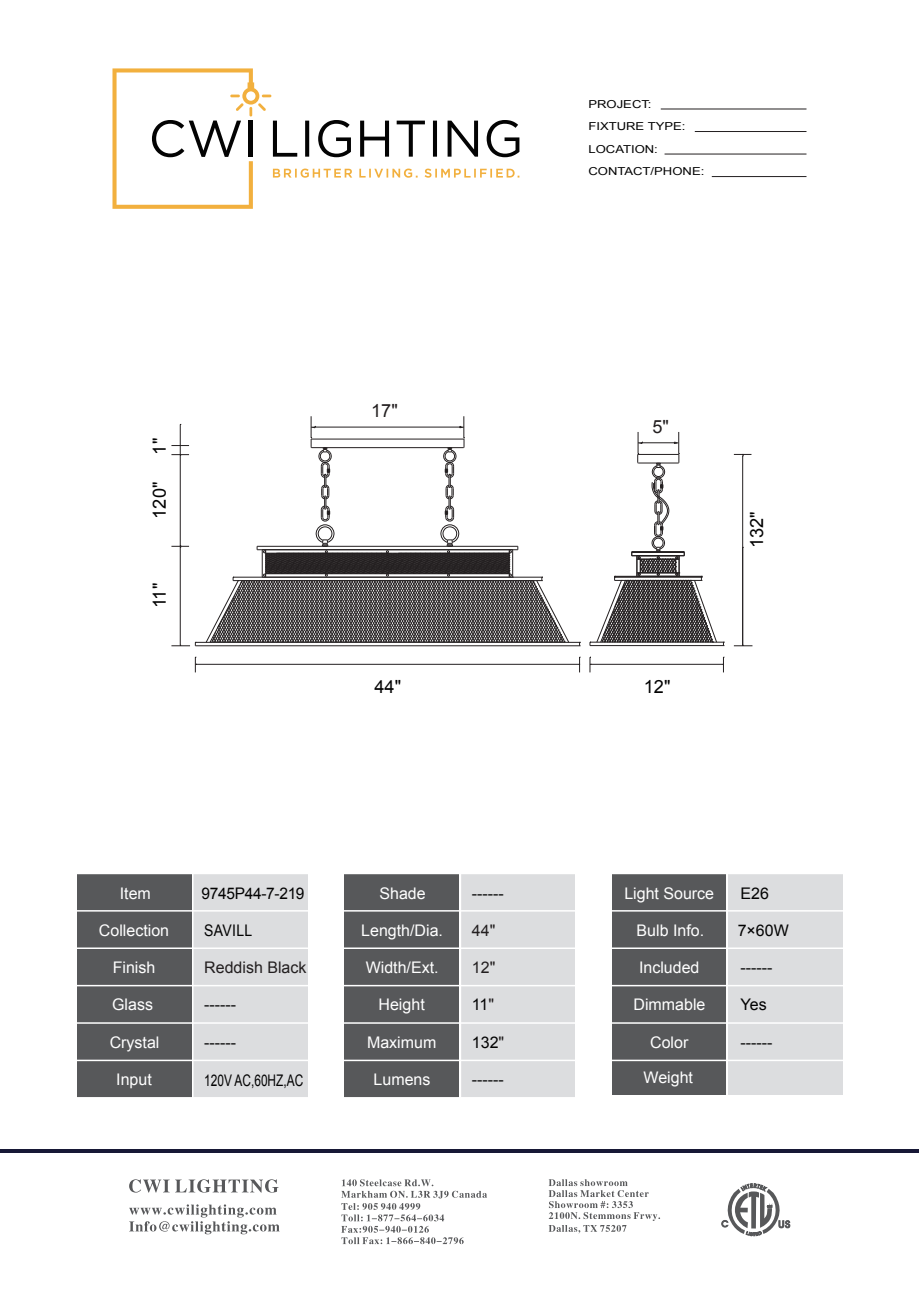
<style>
.page{position:relative;width:919px;height:1289px;background:#fff}
.page>*{position:absolute;margin:0;border:0;box-sizing:border-box;transform-origin:0 0}
.t1{font:18.15px "Arial";color:#030303}
.t2{font:18.15px "Arial";color:#231f20}
.t3{font:16.05px "Arial";color:#fff}
.t4{font:16.05px "Arial";color:#030303}
.t5{font:16.05px "Arial";color:#231f20}
.t6{font:16.05px "Arial";color:#030303;scale:.74 1}
.t7{font:16.05px "Arial";letter-spacing:-.02em;color:#030303}
.t8{font:16.05px "Arial";color:#030303;scale:.88 1}
.t9{font:10.95px/22.4px "Arial";color:#030303;scale:1.19 1}
.s1{color:#231f20}
</style>
<div class="page">
<hr style="left:0;top:1149px;width:918px;height:4px;background:#171836">
<svg style="left:721px;top:1183px;width:69px;height:53px"></svg>
<svg style="left:341px;top:1179px;width:146px;height:65px"></svg>
<svg style="left:548px;top:1179px;width:112px;height:54px"></svg>
<svg style="left:129px;top:1179px;width:149px;height:13px"></svg>
<svg style="left:129px;top:1204px;width:150px;height:30px"></svg>
<div style="left:611px;top:873px;width:115px;height:221px;background:#57585a"></div>
<div style="left:77px;top:873px;width:114px;height:224px;background:#57585a"></div>
<div style="left:344px;top:873px;width:115px;height:224px;background:#57585a"></div>
<div style="left:728px;top:873px;width:114px;height:221px;background:#dcdddf"></div>
<div style="left:193px;top:873px;width:115px;height:224px;background:#dcdddf"></div>
<div style="left:460px;top:873px;width:115px;height:224px;background:#dcdddf"></div>
<hr style="left:76px;top:872px;width:767px;height:2px;background:#fff">
<hr style="left:76px;top:910px;width:767px;height:1px;background:#fff">
<hr style="left:76px;top:947px;width:767px;height:2px;background:#fff">
<hr style="left:76px;top:984px;width:767px;height:2px;background:#fff">
<hr style="left:76px;top:1022px;width:767px;height:1px;background:#fff">
<hr style="left:76px;top:1059px;width:767px;height:2px;background:#fff">
<hr style="left:459px;top:857px;width:2px;height:240px;background:#fff">
<hr style="left:196px;top:664px;width:383px;height:1px;background:#231f20">
<svg style="left:194px;top:656px;width:3px;height:16px"></svg>
<svg style="left:578px;top:656px;width:2px;height:16px"></svg>
<svg style="left:171px;top:445px;width:18px;height:1px"></svg>
<hr style="left:180px;top:424px;width:1px;height:122px;background:#231f20">
<svg style="left:171px;top:454px;width:18px;height:2px"></svg>
<hr style="left:180px;top:547px;width:1px;height:98px;background:#231f20">
<svg style="left:171px;top:544px;width:18px;height:3px"></svg>
<hr style="left:590px;top:664px;width:133px;height:1px;background:#231f20">
<svg style="left:589px;top:656px;width:2px;height:16px"></svg>
<svg style="left:722px;top:656px;width:2px;height:16px"></svg>
<hr style="left:590px;top:641px;width:133px;height:1px;background:#231f20">
<hr style="left:590px;top:645px;width:133px;height:1px;background:#231f20">
<hr style="left:195px;top:642px;width:384px;height:1px;background:#231f20">
<hr style="left:195px;top:645px;width:384px;height:1px;background:#231f20">
<svg style="left:171px;top:642px;width:25px;height:4px"></svg>
<hr style="left:742px;top:456px;width:1px;height:189px;background:#231f20">
<svg style="left:733px;top:644px;width:19px;height:2px"></svg>
<svg style="left:733px;top:453px;width:18px;height:3px"></svg>
<svg style="left:205px;top:416px;width:364px;height:227px"></svg>
<svg style="left:589px;top:432px;width:128px;height:213px"></svg>
<hr style="left:660px;top:109px;width:146px;height:1px;background:#231f20">
<hr style="left:694px;top:131px;width:112px;height:1px;background:#231f20">
<hr style="left:664px;top:154px;width:142px;height:1px;background:#231f20">
<hr style="left:711px;top:176px;width:95px;height:1px;background:#231f20">
<svg style="left:112px;top:68px;width:407px;height:141px"></svg>
<p class="t9" style="left:588px;top:93px;width:99px">PROJECT:<br>FIXTURE TYPE:<br>LOCATION:<br>CONTACT/PHONE:</p>
<p class="t1" style="left:147px;top:454px;width:18px;rotate:-90deg">1"</p>
<p class="t1" style="left:147px;top:518px;width:38px;rotate:-90deg">120"</p>
<p class="t1" style="left:148px;top:608px;width:27px;rotate:-90deg">11"</p>
<p class="t2" style="left:371px;top:398px;width:28px">17"</p>
<p class="t1" style="left:374px;top:674px;width:28px">44"</p>
<p class="t3" style="left:120px;top:882px;width:33px">Item</p>
<p class="t3" style="left:99px;top:920px;width:72px">Collection</p>
<p class="t3" style="left:113px;top:957px;width:44px">Finish</p>
<p class="t3" style="left:112px;top:994px;width:42px">Glass</p>
<p class="t3" style="left:110px;top:1031px;width:51px">Crystal</p>
<p class="t3" style="left:116px;top:1068px;width:37px">Input</p>
<p class="t7" style="left:202px;top:882px;width:104px">9745P44-7-219</p>
<p class="t3" style="left:379px;top:882px;width:48px">Shade</p>
<p class="t3" style="left:361px;top:920px;width:83px">Length/Dia.</p>
<p class="t3" style="left:365px;top:957px;width:74px">Width/Ext.</p>
<p class="t3" style="left:378px;top:994px;width:48px">Height</p>
<p class="t3" style="left:367px;top:1031px;width:71px">Maximum</p>
<p class="t4" style="left:472px;top:882px;width:33px">------</p>
<p class="t5" style="left:472px;top:920px;width:25px">44"</p>
<p class="t8" style="left:204px;top:920px;width:56px">SAVILL</p>
<p class="t5" style="left:204px;top:957px;width:104px">Reddish Black</p>
<p class="t5" style="left:472px;top:957px;width:25px">12"</p>
<p class="t4" style="left:472px;top:994px;width:24px">11<span class="s1">"</span></p>
<p class="t4" style="left:472px;top:1031px;width:34px">132<span class="s1">"</span></p>
<p class="t4" style="left:472px;top:1068px;width:33px">------</p>
<p class="t4" style="left:204px;top:994px;width:33px">------</p>
<p class="t4" style="left:204px;top:1031px;width:33px">------</p>
<p class="t6" style="left:204px;top:1069px;width:135px">120V AC,60HZ,AC</p>
<p class="t3" style="left:373px;top:1068px;width:58px">Lumens</p>
<p class="t2" style="left:652px;top:414px;width:18px">5"</p>
<p class="t1" style="left:643px;top:674px;width:28px">12"</p>
<p class="t1" style="left:744px;top:548px;width:38px;rotate:-90deg">132"</p>
<p class="t3" style="left:624px;top:882px;width:91px">Light Source</p>
<p class="t3" style="left:636px;top:920px;width:69px">Bulb Info.</p>
<p class="t3" style="left:639px;top:957px;width:62px">Included</p>
<p class="t3" style="left:633px;top:994px;width:73px">Dimmable</p>
<p class="t3" style="left:650px;top:1031px;width:40px">Color</p>
<p class="t3" style="left:643px;top:1066px;width:51px">Weight</p>
<p class="t4" style="left:740px;top:882px;width:30px">E26</p>
<p class="t4" style="left:737px;top:920px;width:53px">7×60W</p>
<p class="t4" style="left:740px;top:957px;width:33px">------</p>
<p class="t4" style="left:740px;top:994px;width:28px">Yes</p>
<p class="t4" style="left:740px;top:1031px;width:33px">------</p>
</div>
